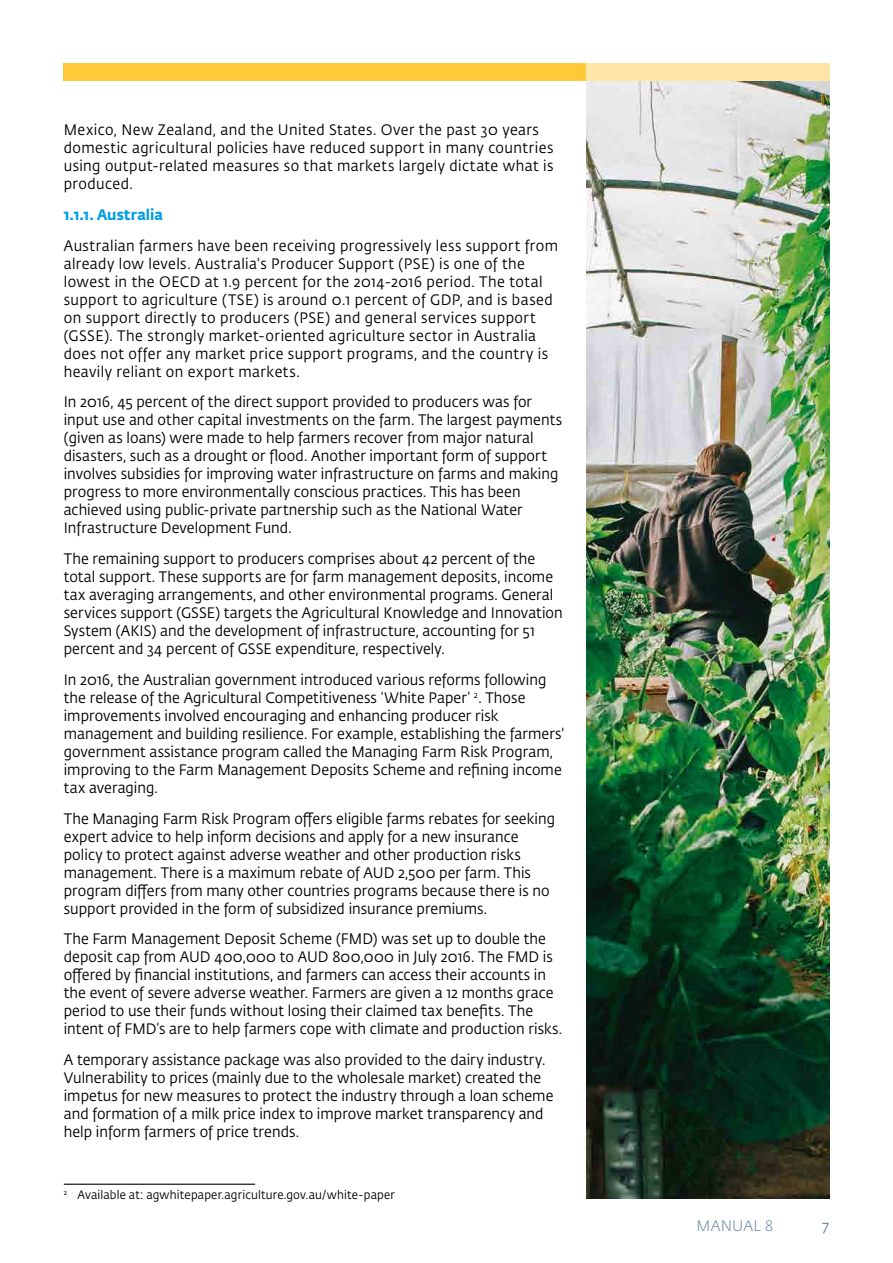
<style>
.page{position:relative;width:893px;height:1263px;background:#fff}
.page>*{position:absolute;margin:0;border:0;box-sizing:border-box;transform-origin:0 0}
.t1{font:15px/18px "Fedra Sans Pro";letter-spacing:.005em;color:#000;scale:.95 1}
.t2{font:15px/18px "Fedra Sans Pro";letter-spacing:.03em;color:#000;scale:.95 1}
.t3{font:700 15px "Fedra Sans Pro";color:#009fe3;scale:.95 1}
.t4{font:300 15px "Fedra Sans Pro";letter-spacing:.01em;color:#6987a4}
.t5{font:15px "Fedra Sans Pro";color:#6987a4}
.t6{font:12px "Fedra Sans Pro";letter-spacing:.015em;color:#000;scale:.95 1}
</style>
<div class="page">
<hr style="left:64px;top:1183px;width:191px;height:2px;background:#000">
<img style="left:586px;top:81px;width:243px;height:1118px">
<div style="left:64px;top:64px;width:522px;height:17px;background:#feca3a"></div>
<div style="left:586px;top:64px;width:243px;height:17px;background:#ffe5a8"></div>
<p class="t2" style="left:64px;top:120px;width:517px">Mexico, New Zealand, and the United States. Over the past 30 years domestic agricultural policies have reduced support in many countries using output-related measures so that markets largely dictate what is produced.</p>
<p class="t3" style="left:64px;top:202px;width:106px">1.1.1. Australia</p>
<p class="t2" style="left:64px;top:236px;width:522px">Australian farmers have been receiving progressively less support from already low levels. Australia's Producer Support (PSE) is one of the lowest in the OECD at 1.9 percent for the 2014-2016 period. The total support to agriculture (TSE) is around 0.1 percent of GDP, and is based on support directly to producers (PSE) and general services support (GSSE). The strongly market-oriented agriculture sector in Australia does not offer any market price support programs, and the country is heavily reliant on export markets.</p>
<p class="t1" style="left:64px;top:393px;width:526px">In 2016, 45 percent of the direct support provided to producers was for input use and other capital investments on the farm. The largest payments (given as loans) were made to help farmers recover from major natural disasters, such as a drought or flood. Another important form of support involves subsidies for improving water infrastructure on farms and making progress to more environmentally conscious practices. This has been achieved using public-private partnership such as the National Water Infrastructure Development Fund.</p>
<p class="t1" style="left:64px;top:549px;width:527px">The remaining support to producers comprises about 42 percent of the total support. These supports are for farm management deposits, income tax averaging arrangements, and other environmental programs. General services support (GSSE) targets the Agricultural Knowledge and Innovation System (AKIS) and the development of infrastructure, accounting for 51 percent and 34 percent of GSSE expenditure, respectively.</p>
<p class="t1" style="left:64px;top:670px;width:528px">In 2016, the Australian government introduced various reforms following the release of the Agricultural Competitiveness ‘White Paper’ <sup>2</sup>. Those improvements involved encouraging and enhancing producer risk management and building resilience. For example, establishing the farmers' government assistance program called the Managing Farm Risk Program, improving to the Farm Management Deposits Scheme and refining income tax averaging.</p>
<p class="t1" style="left:64px;top:809px;width:519px">The Managing Farm Risk Program offers eligible farms rebates for seeking expert advice to help inform decisions and apply for a new insurance policy to protect against adverse weather and other production risks management. There is a maximum rebate of AUD 2,500 per farm. This program differs from many other countries programs because there is no support provided in the form of subsidized insurance premiums.</p>
<p class="t1" style="left:64px;top:930px;width:526px">The Farm Management Deposit Scheme (FMD) was set up to double the deposit cap from AUD 400,000 to AUD 800,000 in July 2016. The FMD is offered by financial institutions, and farmers can access their accounts in the event of severe adverse weather. Farmers are given a 12 months grace period to use their funds without losing their claimed tax benefits. The intent of FMD’s are to help farmers cope with climate and production risks.</p>
<p class="t1" style="left:64px;top:1050px;width:517px">A temporary assistance package was also provided to the dairy industry.<br>Vulnerability to prices (mainly due to the wholesale market) created the impetus for new measures to protect the industry through a loan scheme and formation of a milk price index to improve market transparency and help inform farmers of price trends.</p>
<p class="t6" style="left:64px;top:1186px;width:350px"><sup>2</sup> Available at: agwhitepaper.agriculture.gov.au/white-paper</p>
<p class="t4" style="left:697px;top:1216px;width:78px">MANUAL 8</p>
<p class="t5" style="left:822px;top:1215px;width:9px">7</p>
</div>
